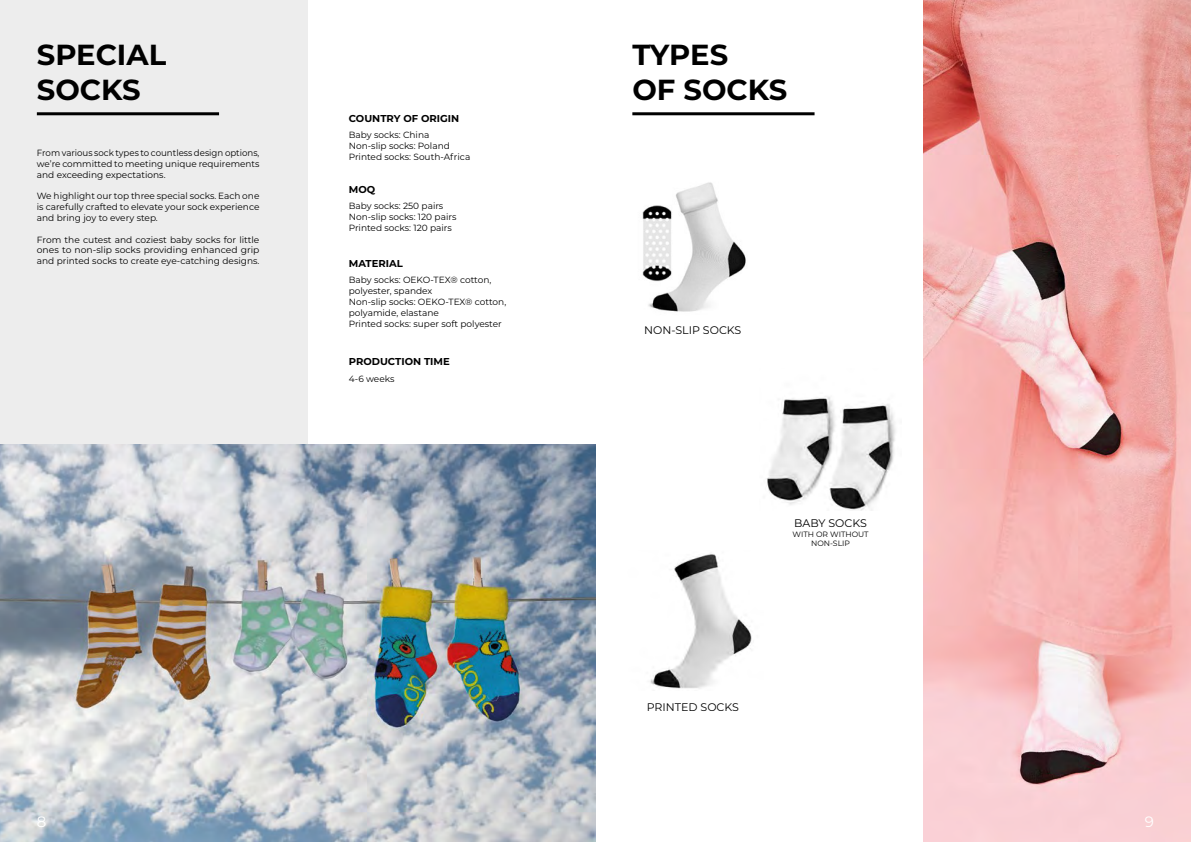
<style>
.page{position:relative;width:1191px;height:842px;background:#fff}
.page>*{position:absolute;margin:0;border:0;box-sizing:border-box;transform-origin:0 0}
.t1{font:700 29px/34.8px "Montserrat";color:#000}
.t2{font:15px "Montserrat";color:#fff}
.t3{font:11px "Montserrat";color:#000}
.t4{font:700 10px "Montserrat";color:#000}
.t5{font:9px/10.8px "Montserrat";color:#000}
.t6{font:9px/10.8px "Montserrat";color:#000;text-align:justify;scale:.96 1}
.t7{font:7.7px/9.3px "Montserrat";color:#000;text-align:center}
</style>
<div class="page">
<img style="left:923px;top:0;width:268px;height:842px">
<hr style="left:632px;top:112px;width:182px;height:3px;background:#000">
<img style="left:650px;top:554px;width:102px;height:135px">
<img style="left:767px;top:397px;width:129px;height:114px">
<img style="left:642px;top:182px;width:104px;height:130px">
<div style="left:0;top:0;width:307px;height:444px;background:#ededed"></div>
<img style="left:0;top:444px;width:595px;height:398px">
<hr style="left:37px;top:112px;width:182px;height:3px;background:#000">
<h1 class="t1" style="left:37px;top:36px;width:131px">SPECIAL<br>SOCKS</h1>
<p class="t6" style="left:37px;top:147px;width:233px">From various sock types to countless design options, we’re committed to meeting unique requirements and exceeding expectations.</p>
<p class="t5" style="left:37px;top:190px;width:224px;text-align:justify">We highlight our top three special socks. Each one is carefully crafted to elevate your sock experience and bring joy to every step.</p>
<p class="t5" style="left:37px;top:234px;width:224px;text-align:justify">From the cutest and coziest baby socks for little ones to non-slip socks providing enhanced grip and printed socks to create eye-catching designs.</p>
<p class="t4" style="left:349px;top:111px;width:112px">COUNTRY OF ORIGIN</p>
<p class="t5" style="left:349px;top:130px;width:123px">Baby socks: China<br>Non-slip socks: Poland<br>Printed socks: South-Africa</p>
<p class="t4" style="left:349px;top:182px;width:28px">MOQ</p>
<p class="t5" style="left:349px;top:200px;width:109px">Baby socks: 250 pairs<br>Non-slip socks: 120 pairs<br>Printed socks: 120 pairs</p>
<p class="t4" style="left:349px;top:256px;width:56px">MATERIAL</p>
<p class="t5" style="left:349px;top:274px;width:159px">Baby socks: OEKO-TEX® cotton, polyester, spandex<br>Non-slip socks: OEKO-TEX® cotton, polyamide, elastane<br>Printed socks: super soft polyester</p>
<p class="t4" style="left:349px;top:354px;width:102px">PRODUCTION TIME</p>
<p class="t5" style="left:349px;top:373px;width:47px">4-6 weeks</p>
<h2 class="t2" style="left:37px;top:812px;width:11px">8</h2>
<h1 class="t1" style="left:632px;top:36px;width:156px">TYPES<br>OF SOCKS</h1>
<p class="t3" style="left:644px;top:322px;width:99px">NON-SLIP SOCKS</p>
<p class="t3" style="left:794px;top:516px;width:74px">BABY SOCKS</p>
<p class="t7" style="left:792px;top:529px;width:78px">WITH OR WITHOUT<br>NON-SLIP</p>
<p class="t3" style="left:646px;top:700px;width:94px">PRINTED SOCKS</p>
<h2 class="t2" style="left:1145px;top:812px;width:11px">9</h2>
</div>
